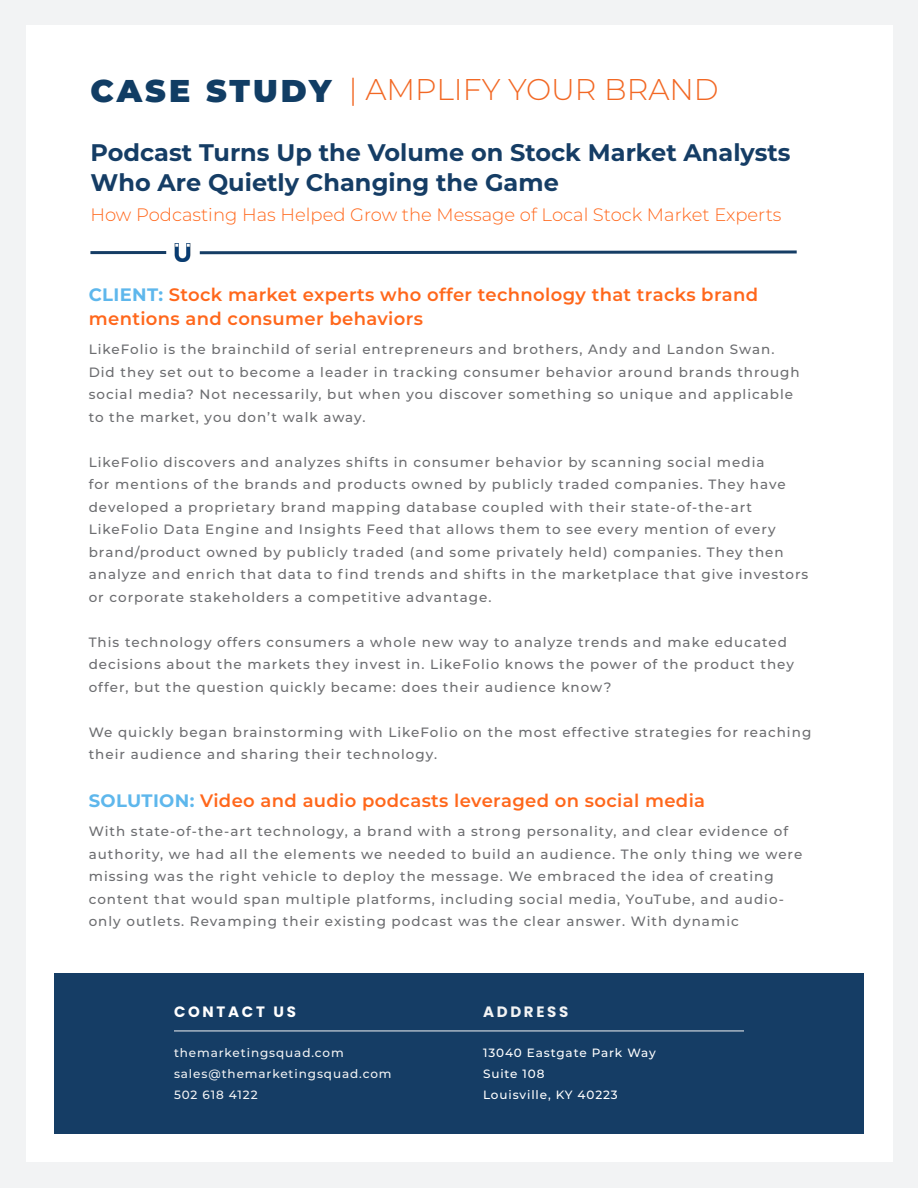
<style>
.page{position:relative;width:918px;height:1188px;background:#fff}
.page>*{position:absolute;margin:0;border:0;box-sizing:border-box;transform-origin:0 0}
.t1{font:900 31.5px "Montserrat";letter-spacing:.09em;color:#113d64}
.t2{font:300 30px "Montserrat";color:#f26824}
.t3{font:700 24px/30px "Montserrat";color:#153d65}
.t4{font:600 18px/24px "Montserrat";letter-spacing:.02em;color:#ff671b}
.t5{font:300 18px "Montserrat";color:#ff671b}
.t6{font:700 15px "Poppins";letter-spacing:.18em;color:#fff}
.t7{font:700 15px "Poppins";letter-spacing:.18em;color:#f2f3f4}
.t8{font:500 13.5px/22.5px "Montserrat";letter-spacing:.075em;color:#6c6d70}
.t9{font:500 12px "Montserrat";letter-spacing:.075em;color:#f2f3f4}
.t10{font:500 12px "Montserrat";letter-spacing:.075em;color:#fff}
.s1{font-weight:700;color:#5eb7ec}
</style>
<div class="page">
<div style="left:0;top:0;width:918px;height:1188px;background:linear-gradient(to right,#f2f3f4,#f2f3f4)"></div>
<div style="left:26px;top:26px;width:866px;height:1136px;background:#fff"></div>
<div style="left:54px;top:974px;width:810px;height:160px;background:#153d65"></div>
<hr style="left:174px;top:1031px;width:570px;height:1px;background:#f2f3f4">
<hr style="left:90px;top:251px;width:76px;height:3px;background:#153d65">
<svg style="left:199px;top:250px;width:598px;height:5px"></svg>
<img style="left:174px;top:243px;width:17px;height:18px">
<p class="t2" style="left:349px;top:69px;width:371px">| AMPLIFY YOUR BRAND</p>
<p class="t3" style="left:90px;top:137px;width:702px">Podcast Turns Up the Volume on Stock Market Analysts<br>Who Are Quietly Changing the Game</p>
<p class="t5" style="left:90px;top:203px;width:693px">How Podcasting Has Helped Grow the Message of Local Stock Market Experts</p>
<p class="t1" style="left:90px;top:67px;width:243px">CASE STUDY</p>
<p class="t4" style="left:89px;top:282px;width:671px"><span class="s1">CLIENT:</span> Stock market experts who offer technology that tracks brand mentions and consumer behaviors</p>
<p class="t8" style="left:89px;top:338px;width:713px">LikeFolio is the brainchild of serial entrepreneurs and brothers, Andy and Landon Swan.<br>Did they set out to become a leader in tracking consumer behavior around brands through social media? Not necessarily, but when you discover something so unique and applicable to the market, you don’t walk away.</p>
<p class="t8" style="left:89px;top:450px;width:721px">LikeFolio discovers and analyzes shifts in consumer behavior by scanning social media<br>for mentions of the brands and products owned by publicly traded companies. They have developed a proprietary brand mapping database coupled with their state-of-the-art LikeFolio Data Engine and Insights Feed that allows them to see every mention of every brand/product owned by publicly traded (and some privately held) companies. They then analyze and enrich that data to find trends and shifts in the marketplace that give investors or corporate stakeholders a competitive advantage.</p>
<p class="t8" style="left:89px;top:630px;width:707px">This technology offers consumers a whole new way to analyze trends and make educated decisions about the markets they invest in. LikeFolio knows the power of the product they offer, but the question quickly became: does their audience know?</p>
<p class="t8" style="left:89px;top:720px;width:724px">We quickly began brainstorming with LikeFolio on the most effective strategies for reaching their audience and sharing their technology.</p>
<p class="t4" style="left:89px;top:788px;width:618px"><span class="s1">SOLUTION:</span> Video and audio podcasts leveraged on social media</p>
<p class="t8" style="left:89px;top:820px;width:715px">With state-of-the-art technology, a brand with a strong personality, and clear evidence of authority, we had all the elements we needed to build an audience. The only thing we were missing was the right vehicle to deploy the message. We embraced the idea of creating content that would span multiple platforms, including social media, YouTube, and audio&shy;only outlets. Revamping their existing podcast was the clear answer. With dynamic</p>
<p class="t6" style="left:174px;top:1003px;width:123px">CONTACT US</p>
<p class="t7" style="left:483px;top:1003px;width:87px">ADDRESS</p>
<p class="t9" style="left:174px;top:1044px;width:171px">themarketingsquad.com</p>
<p class="t9" style="left:174px;top:1065px;width:219px">sales@themarketingsquad.com</p>
<p class="t9" style="left:174px;top:1086px;width:85px">502 618 4122</p>
<p class="t10" style="left:483px;top:1044px;width:174px">13040 Eastgate Park Way</p>
<p class="t10" style="left:483px;top:1065px;width:63px">Suite 108</p>
<p class="t10" style="left:483px;top:1086px;width:136px">Louisville, KY 40223</p>
</div>
